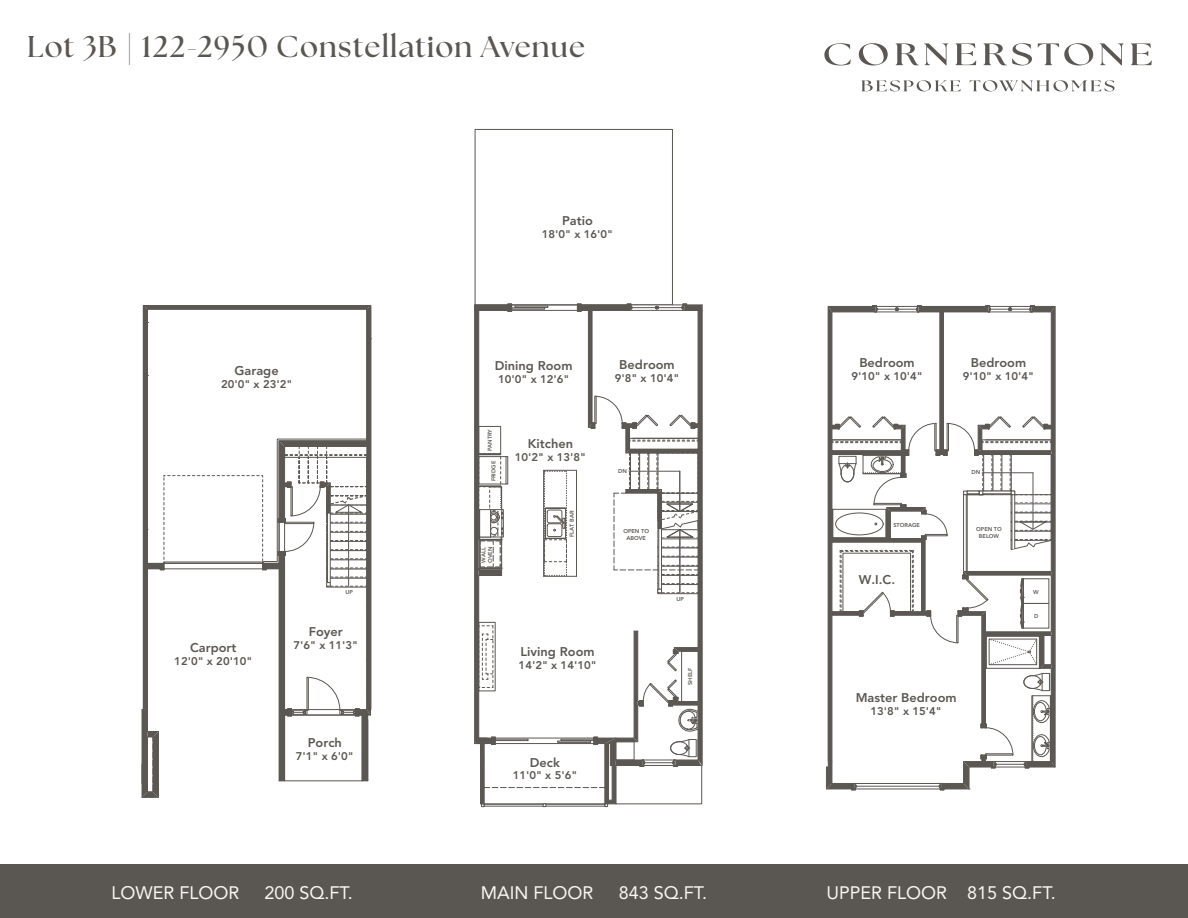
<style>
.page{position:relative;width:1188px;height:918px;background:#fff}
.page>*{position:absolute;margin:0;border:0;box-sizing:border-box;transform-origin:0 0}
.t1{font:700 30px "The Seasons";letter-spacing:.04em;color:#5a5753}
.t2{font:18px "Avenir";color:#f8f8f3}
.t3{font:800 12.6px "Avenir";color:#5b5752}
.t4{font:800 11.1px "Avenir";color:#5b5752}
.t5{font:800 5.55px/6.6px "Avenir";color:#5b5752;text-align:center}
</style>
<div class="page">
<div style="left:0;top:864px;width:1188px;height:54px;background:#5a5753"></div>
<svg style="left:824px;top:43px;width:27px;height:22px"></svg>
<svg style="left:859px;top:43px;width:29px;height:22px"></svg>
<svg style="left:896px;top:43px;width:52px;height:22px"></svg>
<svg style="left:955px;top:43px;width:21px;height:22px"></svg>
<svg style="left:984px;top:43px;width:48px;height:22px"></svg>
<svg style="left:1038px;top:43px;width:55px;height:22px"></svg>
<svg style="left:1100px;top:43px;width:24px;height:22px"></svg>
<svg style="left:1131px;top:43px;width:21px;height:22px"></svg>
<svg style="left:862px;top:80px;width:99px;height:11px"></svg>
<svg style="left:970px;top:80px;width:145px;height:11px"></svg>
<div style="left:143px;top:305px;width:2px;height:405px;border:1px solid #5b5752"></div>
<hr style="left:144px;top:305px;width:226px;height:1px;background:#5b5752">
<div style="left:370px;top:305px;width:1px;height:405px;border:1px solid #5b5752"></div>
<svg style="left:142px;top:306px;width:230px;height:492px"></svg>
<div style="left:475px;top:129px;width:198px;height:176px;border:1px solid #5b5752"></div>
<hr style="left:474px;top:305px;width:1px;height:439px;background:#5b5752">
<hr style="left:702px;top:305px;width:1px;height:460px;background:#5b5752">
<svg style="left:475px;top:304px;width:227px;height:503px"></svg>
<hr style="left:480px;top:744px;width:1px;height:60px;background:#5b5752">
<svg style="left:826px;top:305px;width:230px;height:486px"></svg>
<h1 class="t1" style="left:27px;top:27px;width:560px">Lot 3B | 122-2950 Constellation Avenue</h1>
<p class="t3" style="left:562px;top:211px;width:32px">Patio</p>
<p class="t4" style="left:542px;top:225px;width:73px">18'0" x 16'0"</p>
<p class="t3" style="left:235px;top:362px;width:46px">Garage</p>
<p class="t4" style="left:221px;top:376px;width:73px">20'0" x 23'2"</p>
<p class="t3" style="left:495px;top:356px;width:79px">Dining Room</p>
<p class="t4" style="left:498px;top:371px;width:73px">10'0" x 12'6"</p>
<p class="t3" style="left:619px;top:355px;width:57px">Bedroom</p>
<p class="t4" style="left:615px;top:370px;width:66px">9'8" x 10'4"</p>
<p class="t3" style="left:859px;top:353px;width:57px">Bedroom</p>
<p class="t4" style="left:851px;top:368px;width:73px">9'10" x 10'4"</p>
<p class="t3" style="left:971px;top:353px;width:57px">Bedroom</p>
<p class="t4" style="left:963px;top:368px;width:73px">9'10" x 10'4"</p>
<p class="t5" style="left:487px;top:451px;width:24px;rotate:-90deg">PANTRY</p>
<p class="t3" style="left:528px;top:435px;width:47px">Kitchen</p>
<p class="t5" style="left:491px;top:481px;width:22px;rotate:-90deg">FRIDGE</p>
<p class="t5" style="left:569px;top:537px;width:28px;rotate:-90deg">FLAT BAR</p>
<p class="t4" style="left:515px;top:449px;width:73px">10'2" x 13'8"</p>
<p class="t5" style="left:618px;top:468px;width:10px">DN</p>
<p class="t5" style="left:623px;top:528px;width:27px">OPEN TO<br>ABOVE</p>
<p class="t5" style="left:893px;top:522px;width:28px">STORAGE</p>
<p class="t5" style="left:972px;top:469px;width:10px">DN</p>
<p class="t5" style="left:976px;top:526px;width:27px">OPEN TO<br>BELOW</p>
<p class="t5" style="left:480px;top:563px;width:18px;text-align:left;rotate:-90deg">WALL<br>OVEN</p>
<p class="t3" style="left:859px;top:571px;width:38px">W.I.C.</p>
<p class="t5" style="left:346px;top:589px;width:9px">UP</p>
<p class="t5" style="left:676px;top:596px;width:9px">UP</p>
<p class="t5" style="left:1033px;top:589px;width:7px">W</p>
<p class="t5" style="left:1034px;top:613px;width:6px">D</p>
<p class="t3" style="left:190px;top:638px;width:48px">Carport</p>
<p class="t4" style="left:174px;top:653px;width:79px">12'0" x 20'10"</p>
<p class="t3" style="left:309px;top:623px;width:36px">Foyer</p>
<p class="t4" style="left:294px;top:637px;width:66px">7'6" x 11'3"</p>
<p class="t3" style="left:521px;top:642px;width:75px">Living Room</p>
<p class="t4" style="left:519px;top:657px;width:79px">14'2" x 14'10"</p>
<p class="t5" style="left:687px;top:685px;width:19px;rotate:-90deg">SHELF</p>
<p class="t3" style="left:856px;top:689px;width:102px">Master Bedroom</p>
<p class="t4" style="left:871px;top:703px;width:73px">13'8" x 15'4"</p>
<p class="t3" style="left:308px;top:733px;width:36px">Porch</p>
<p class="t4" style="left:296px;top:748px;width:59px">7'1" x 6'0"</p>
<p class="t3" style="left:530px;top:753px;width:32px">Deck</p>
<p class="t4" style="left:513px;top:767px;width:66px">11'0" x 5'6"</p>
<h2 class="t2" style="left:111px;top:879px;width:130px">LOWER FLOOR</h2>
<h2 class="t2" style="left:265px;top:879px;width:90px">200 SQ.FT.</h2>
<h2 class="t2" style="left:481px;top:879px;width:114px">MAIN FLOOR</h2>
<h2 class="t2" style="left:619px;top:879px;width:90px">843 SQ.FT.</h2>
<h2 class="t2" style="left:827px;top:879px;width:231px">UPPER FLOOR 815 SQ.FT.</h2>
</div>
